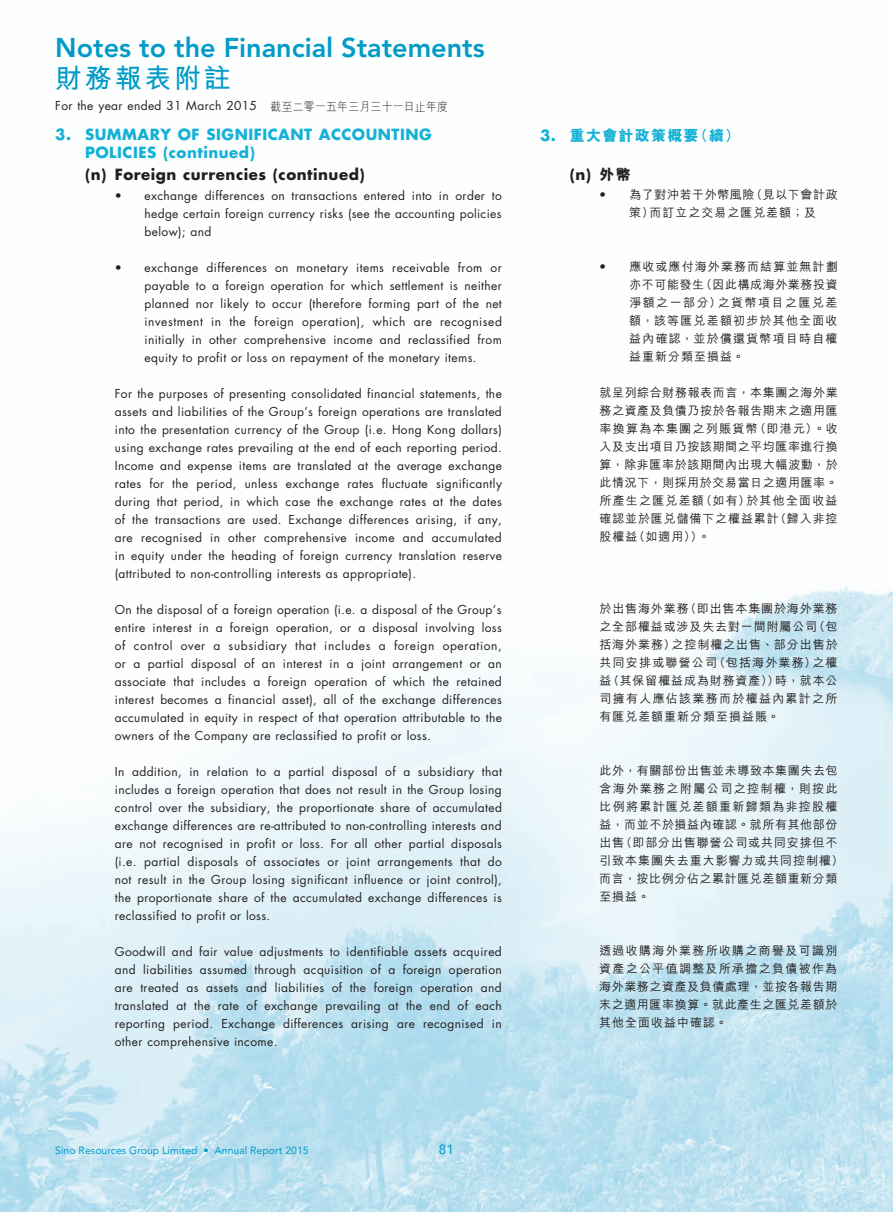
<style>
.page{position:relative;width:893px;height:1212px;background:#fff}
.page>*{position:absolute;margin:0;border:0;box-sizing:border-box;transform-origin:0 0}
.t1{font:800 27px "Avenir LT Std";color:#009bc8}
.t2{font:700 27px "M Hei HK";letter-spacing:.1em;color:#009bc8}
.t3{font:700 15px/18px "Futura Std";letter-spacing:.035em;color:#14b1d6}
.t4{font:700 15px "Futura Std";letter-spacing:.035em;color:#231f20}
.t5{font:800 15px "M Hei HK";letter-spacing:.085em;color:#14b1d6}
.t6{font:13.5px "Avenir LT Std";color:#009bc8}
.t7{font:12px/18px "Futura Std";letter-spacing:.03em;color:#231f20;text-align:justify}
.t8{font:500 12px/18px "M Hei HK";letter-spacing:.075em;color:#231f20;text-align:justify}
.t9{font:500 12px/18px "M Hei HK";letter-spacing:.05em;color:#231f20}
.t10{font:10.5px "Avenir LT Std";color:#009bc8}
.s1{font-family:"M Hei HK";font-weight:300}
.s2{font-family:"Futura Std";font-weight:700}
.s3{font-family:"M Hei HK";font-weight:800}
.s4{font-family:"Futura Std";font-weight:400}
</style>
<div class="page">
<img style="left:0;top:585px;width:893px;height:627px">
<h1 class="t1" style="left:55px;top:32px;width:431px">Notes to the Financial Statements</h1>
<h1 class="t2" style="left:55px;top:59px;width:177px">財務報表附註</h1>
<p class="t7" style="left:55px;top:97px;width:394px">For the year ended 31 March 2015 <span class="s1">截至二零一五年三月三十一日止年度</span></p>
<p class="t3" style="left:85px;top:125px;width:348px;text-indent:-30px">3. SUMMARY OF SIGNIFICANT ACCOUNTING<br>POLICIES (continued)</p>
<p class="t4" style="left:85px;top:165px;width:281px">(n) Foreign currencies (continued)</p>
<p class="t7" style="left:145px;top:187px;width:359px;text-indent:-30px">• exchange differences on transactions entered into in order to hedge certain foreign currency risks (see the accounting policies below); and</p>
<p class="t7" style="left:145px;top:259px;width:359px;text-indent:-30px">• exchange differences on monetary items receivable from or payable to a foreign operation for which settlement is neither planned nor likely to occur (therefore forming part of the net investment in the foreign operation), which are recognised initially in other comprehensive income and reclassified from equity to profit or loss on repayment of the monetary items.</p>
<p class="t7" style="left:115px;top:385px;width:389px">For the purposes of presenting consolidated financial statements, the assets and liabilities of the Group’s foreign operations are translated into the presentation currency of the Group (i.e. Hong Kong dollars) using exchange rates prevailing at the end of each reporting period.<br>Income and expense items are translated at the average exchange rates for the period, unless exchange rates fluctuate significantly during that period, in which case the exchange rates at the dates of the transactions are used. Exchange differences arising, if any, are recognised in other comprehensive income and accumulated in equity under the heading of foreign currency translation reserve (attributed to non-controlling interests as appropriate).</p>
<p class="t7" style="left:115px;top:601px;width:389px">On the disposal of a foreign operation (i.e. a disposal of the Group’s entire interest in a foreign operation, or a disposal involving loss of control over a subsidiary that includes a foreign operation, or a partial disposal of an interest in a joint arrangement or an associate that includes a foreign operation of which the retained interest becomes a financial asset), all of the exchange differences accumulated in equity in respect of that operation attributable to the owners of the Company are reclassified to profit or loss.</p>
<p class="t7" style="left:115px;top:763px;width:389px">In addition, in relation to a partial disposal of a subsidiary that includes a foreign operation that does not result in the Group losing control over the subsidiary, the proportionate share of accumulated exchange differences are re-attributed to non-controlling interests and are not recognised in profit or loss. For all other partial disposals (i.e. partial disposals of associates or joint arrangements that do not result in the Group losing significant influence or joint control), the proportionate share of the accumulated exchange differences is reclassified to profit or loss.</p>
<p class="t7" style="left:115px;top:943px;width:389px">Goodwill and fair value adjustments to identifiable assets acquired and liabilities assumed through acquisition of a foreign operation are treated as assets and liabilities of the foreign operation and translated at the rate of exchange prevailing at the end of each reporting period. Exchange differences arising are recognised in other comprehensive income.</p>
<p class="t10" style="left:55px;top:1144px;width:255px">Sino Resources Group Limited • Annual Report 2015</p>
<p class="t6" style="left:439px;top:1141px;width:17px">81</p>
<p class="t5" style="left:540px;top:125px;width:201px"><span class="s2">3.</span> 重大會計政策概要（續）</p>
<p class="t4" style="left:570px;top:164px;width:63px">(n) <span class="s3">外幣</span></p>
<p class="t9" style="left:629px;top:185px;width:210px;text-indent:-30px"><span class="s4">•</span> 為了對沖若干外幣風險（見以下會計政策）而訂立之交易之匯兌差額；及</p>
<p class="t8" style="left:629px;top:257px;width:210px;text-indent:-30px"><span class="s4">•</span> 應收或應付海外業務而結算並無計劃亦不可能發生（因此構成海外業務投資淨額之一部分）之貨幣項目之匯兌差額，該等匯兌差額初步於其他全面收益內確認，並於償還貨幣項目時自權益重新分類至損益。</p>
<p class="t8" style="left:599px;top:383px;width:240px">就呈列綜合財務報表而言，本集團之海外業務之資產及負債乃按於各報告期末之適用匯率換算為本集團之列賬貨幣（即港元）。收入及支出項目乃按該期間之平均匯率進行換算，除非匯率於該期間內出現大幅波動，於此情況下，則採用於交易當日之適用匯率。所產生之匯兌差額（如有）於其他全面收益確認並於匯兌儲備下之權益累計（歸入非控股權益（如適用））。</p>
<p class="t8" style="left:599px;top:599px;width:240px">於出售海外業務（即出售本集團於海外業務之全部權益或涉及失去對一間附屬公司（包括海外業務）之控制權之出售、部分出售於共同安排或聯營公司（包括海外業務）之權益（其保留權益成為財務資產））時，就本公司擁有人應佔該業務而於權益內累計之所有匯兌差額重新分類至損益賬。</p>
<p class="t8" style="left:599px;top:761px;width:246px;text-align:left">此外，有關部份出售並未導致本集團失去包含海外業務之附屬公司之控制權，則按此比例將累計匯兌差額重新歸類為非控股權益，而並不於損益內確認。就所有其他部份出售（即部分出售聯營公司或共同安排但不引致本集團失去重大影響力或共同控制權）而言，按比例分佔之累計匯兌差額重新分類至損益。</p>
<p class="t8" style="left:599px;top:941px;width:240px">透過收購海外業務所收購之商譽及可識別資產之公平值調整及所承擔之負債被作為海外業務之資產及負債處理，並按各報告期末之適用匯率換算。就此產生之匯兌差額於其他全面收益中確認。</p>
</div>
